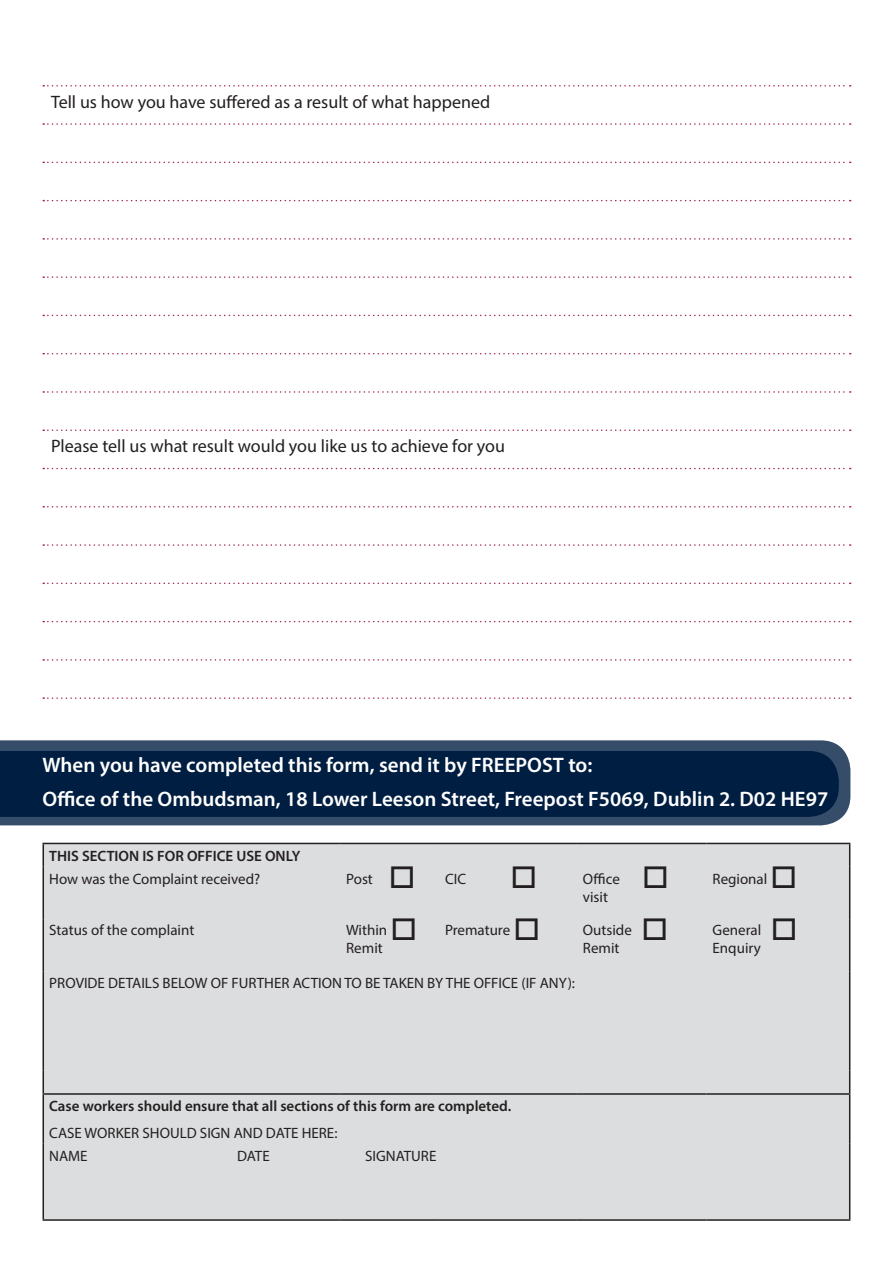
<style>
.page{position:relative;width:893px;height:1263px;background:#fff}
.page>*{position:absolute;margin:0;border:0;box-sizing:border-box;transform-origin:0 0}
.t1{font:600 21px "Myriad Pro";color:#fff}
.t2{font:18px "Myriad Pro";color:#231f20}
.t3{font:15px/18px "Myriad Pro";color:#231f20}
.t4{font:600 15px "Myriad Pro";color:#231f20}
</style>
<div class="page">
<svg style="left:0;top:740px;width:850px;height:85px;background:#3d536e"></svg>
<div style="left:0;top:751px;width:839px;height:66px;background:#001e41"></div>
<svg style="left:43px;top:85px;width:808px;height:2px"></svg>
<svg style="left:43px;top:123px;width:808px;height:2px"></svg>
<svg style="left:43px;top:162px;width:808px;height:1px"></svg>
<svg style="left:43px;top:200px;width:808px;height:1px"></svg>
<svg style="left:43px;top:238px;width:808px;height:2px"></svg>
<svg style="left:43px;top:276px;width:808px;height:2px"></svg>
<svg style="left:43px;top:315px;width:808px;height:1px"></svg>
<svg style="left:43px;top:353px;width:808px;height:1px"></svg>
<svg style="left:43px;top:391px;width:808px;height:2px"></svg>
<svg style="left:43px;top:429px;width:808px;height:2px"></svg>
<svg style="left:43px;top:468px;width:808px;height:1px"></svg>
<svg style="left:43px;top:506px;width:808px;height:1px"></svg>
<svg style="left:43px;top:544px;width:808px;height:2px"></svg>
<svg style="left:43px;top:583px;width:808px;height:1px"></svg>
<svg style="left:43px;top:621px;width:808px;height:1px"></svg>
<svg style="left:43px;top:659px;width:808px;height:2px"></svg>
<svg style="left:43px;top:697px;width:808px;height:2px"></svg>
<div style="left:44px;top:844px;width:805px;height:375px;background:#dcdddf"></div>
<hr style="left:43px;top:843px;width:297px;height:1px;background:#231f20">
<svg style="left:43px;top:844px;width:1px;height:23px"></svg>
<hr style="left:340px;top:843px;width:99px;height:1px;background:#231f20">
<hr style="left:439px;top:843px;width:138px;height:1px;background:#231f20">
<hr style="left:577px;top:843px;width:130px;height:1px;background:#231f20">
<hr style="left:707px;top:843px;width:143px;height:1px;background:#231f20">
<svg style="left:849px;top:844px;width:1px;height:23px"></svg>
<hr style="left:43px;top:867px;width:1px;height:53px;background:#231f20">
<hr style="left:849px;top:867px;width:1px;height:53px;background:#231f20">
<hr style="left:43px;top:920px;width:1px;height:51px;background:#231f20">
<hr style="left:849px;top:920px;width:1px;height:51px;background:#231f20">
<hr style="left:43px;top:971px;width:1px;height:50px;background:#231f20">
<hr style="left:849px;top:971px;width:1px;height:50px;background:#231f20">
<hr style="left:43px;top:1021px;width:1px;height:50px;background:#231f20">
<hr style="left:849px;top:1021px;width:1px;height:50px;background:#231f20">
<svg style="left:43px;top:1071px;width:1px;height:22px"></svg>
<svg style="left:849px;top:1071px;width:1px;height:22px"></svg>
<hr style="left:43px;top:1093px;width:297px;height:2px;background:#231f20">
<hr style="left:43px;top:1095px;width:1px;height:49px;background:#231f20">
<hr style="left:340px;top:1093px;width:99px;height:2px;background:#231f20">
<hr style="left:439px;top:1093px;width:138px;height:2px;background:#231f20">
<hr style="left:577px;top:1093px;width:130px;height:2px;background:#231f20">
<hr style="left:707px;top:1093px;width:143px;height:2px;background:#231f20">
<hr style="left:849px;top:1095px;width:1px;height:49px;background:#231f20">
<hr style="left:43px;top:1144px;width:1px;height:75px;background:#231f20">
<hr style="left:849px;top:1144px;width:1px;height:75px;background:#231f20">
<hr style="left:43px;top:1219px;width:297px;height:2px;background:#231f20">
<hr style="left:340px;top:1219px;width:99px;height:2px;background:#231f20">
<hr style="left:439px;top:1219px;width:138px;height:2px;background:#231f20">
<hr style="left:577px;top:1219px;width:130px;height:2px;background:#231f20">
<hr style="left:707px;top:1219px;width:143px;height:2px;background:#231f20">
<svg style="left:513px;top:866px;width:22px;height:22px"></svg>
<svg style="left:644px;top:918px;width:22px;height:22px"></svg>
<svg style="left:773px;top:918px;width:22px;height:22px"></svg>
<p class="t2" style="left:51px;top:91px;width:441px">Tell us how you have suffered as a result of what happened</p>
<p class="t2" style="left:51px;top:435px;width:455px">Please tell us what result would you like us to achieve for you</p>
<p class="t1" style="left:43px;top:752px;width:551px">When you have completed this form, send it by FREEPOST to:</p>
<p class="t1" style="left:43px;top:785px;width:787px">Office of the Ombudsman, 18 Lower Leeson Street, Freepost F5069, Dublin 2. D02 HE97</p>
<p class="t4" style="left:49px;top:846px;width:253px">THIS SECTION IS FOR OFFICE USE ONLY</p>
<p class="t3" style="left:49px;top:870px;width:213px">How was the Complaint received?</p>
<p class="t3" style="left:346px;top:869px;width:71px">Post □</p>
<p class="t3" style="left:445px;top:869px;width:22px">CIC</p>
<p class="t3" style="left:583px;top:869px;width:87px">Office □ visit</p>
<p class="t3" style="left:713px;top:869px;width:86px">Regional □</p>
<p class="t3" style="left:49px;top:921px;width:147px">Status of the complaint</p>
<p class="t3" style="left:346px;top:921px;width:72px">Within □<br>Remit</p>
<p class="t3" style="left:445px;top:921px;width:97px">Premature □</p>
<p class="t3" style="left:583px;top:921px;width:51px">Outside</p>
<p class="t3" style="left:713px;top:921px;width:50px">General</p>
<p class="t3" style="left:713px;top:939px;width:50px">Enquiry</p>
<p class="t3" style="left:583px;top:939px;width:38px">Remit</p>
<p class="t3" style="left:49px;top:974px;width:527px">PROVIDE DETAILS BELOW OF FURTHER ACTION TO BE TAKEN BY THE OFFICE (IF ANY):</p>
<p class="t4" style="left:49px;top:1097px;width:463px">Case workers should ensure that all sections of this form are completed.</p>
<p class="t3" style="left:49px;top:1123px;width:290px">CASE WORKER SHOULD SIGN AND DATE HERE:</p>
<p class="t3" style="left:49px;top:1147px;width:40px">NAME</p>
<p class="t3" style="left:237px;top:1147px;width:34px">DATE</p>
<p class="t3" style="left:365px;top:1147px;width:73px">SIGNATURE</p>
</div>
